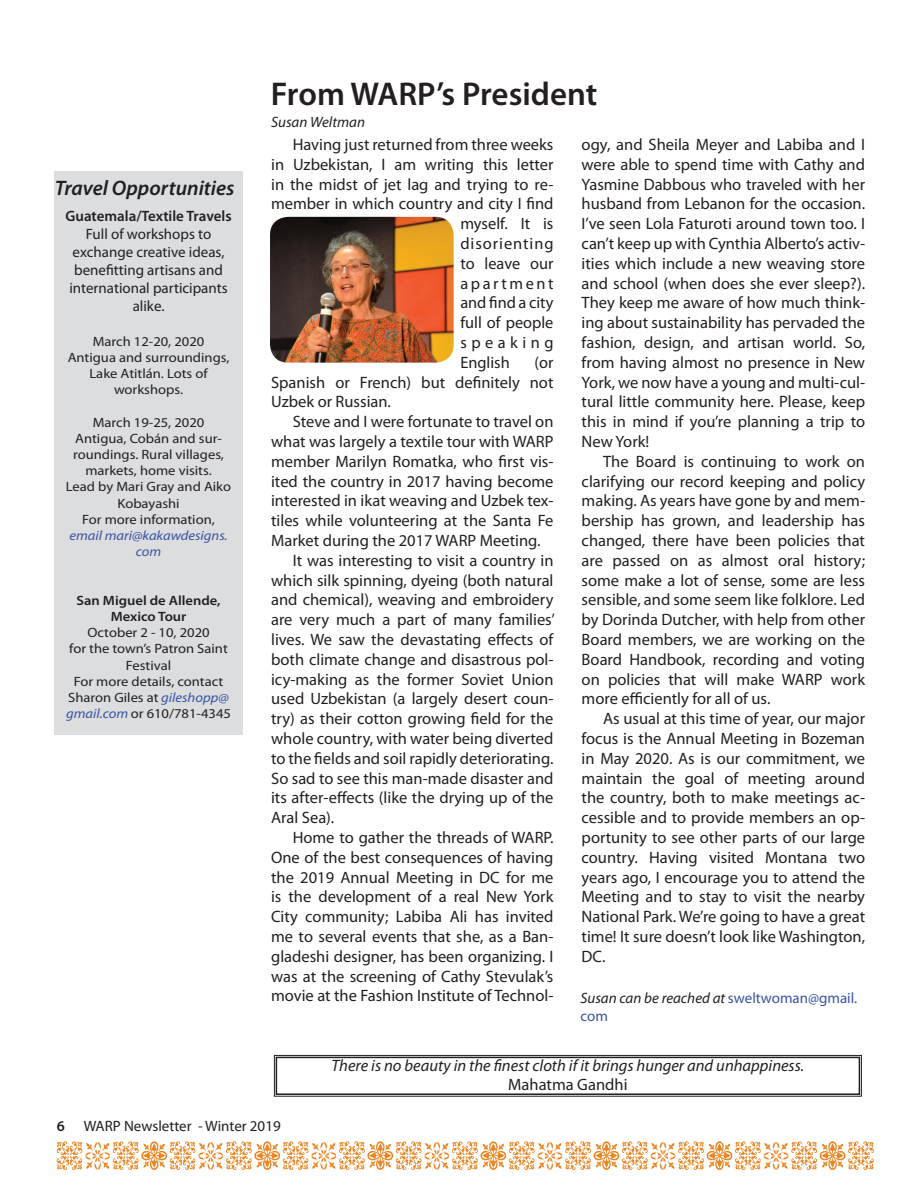
<style>
.page{position:relative;width:918px;height:1188px;background:#fff}
.page>*{position:absolute;margin:0;border:0;box-sizing:border-box;transform-origin:0 0}
.t1{font:600 33px "Myriad Pro";color:#231f20}
.t2{font:italic 600 21px "Myriad Pro";color:#231f20}
.t3{font:16.5px/19.8px "Myriad Pro";color:#231f20;text-align:justify}
.t4{font:italic 16.5px "Myriad Pro";color:#231f20}
.t5{font:16.5px "Myriad Pro";letter-spacing:.055em;color:#231f20}
.t6{font:16.5px "Myriad Pro";letter-spacing:.16em;color:#231f20}
.t7{font:16.5px "Myriad Pro";letter-spacing:.275em;color:#231f20}
.t8{font:15px/18px "Myriad Pro";color:#231f20;text-align:center}
.t9{font:15px/18px "Myriad Pro";color:#3853a3}
.t10{font:600 15px "Myriad Pro";color:#231f20}
.t11{font:italic 15px "Myriad Pro";color:#231f20}
.t12{font:13.5px/16.2px "Myriad Pro";color:#231f20;text-align:center;scale:1.08 1}
.t13{font:600 13.5px/16.2px "Myriad Pro";color:#231f20;text-align:center;scale:1.08 1}
.t14{font:italic 13.5px/16.2px "Myriad Pro";color:#3853a3;text-align:center;scale:1.08 1}
.s1{font-style:italic;color:#3853a3}
.s2{font-style:italic;color:#231f20}
.s3{font-weight:600}
</style>
<div class="page">
<svg style="left:57px;top:1141px;width:817px;height:29px"></svg>
<div style="left:54px;top:171px;width:189px;height:564px;background:#dcdddf"></div>
<img style="left:270px;top:217px;width:184px;height:146px">
<svg style="left:274px;top:1055px;width:588px;height:42px"></svg>
<div style="left:276px;top:1057px;width:584px;height:38px;border:2px solid #231f20"></div>
<p class="t2" style="left:55px;top:175px;width:181px">Travel Opportunities</p>
<p class="t10" style="left:66px;top:207px;width:168px">Guatemala/Textile Travels</p>
<p class="t8" style="left:69px;top:225px;width:160px">Full of workshops to exchange creative ideas, benefitting artisans and international participants alike.</p>
<p class="t12" style="left:68px;top:333px;width:151px">March 12-20, 2020<br>Antigua and surroundings,<br>Lake Atitlán. Lots of workshops.</p>
<p class="t12" style="left:66px;top:414px;width:154px">March 19-25, 2020<br>Antigua, Cobán and sur&shy;roundings. Rural villages, markets, home visits.<br>Lead by Mari Gray and Aiko<br>Kobayashi<br>For more information,</p>
<p class="t14" style="left:69px;top:527px;width:148px">email mari@kakawdesigns. com</p>
<p class="t13" style="left:77px;top:592px;width:135px">San Miguel de Allende,<br>Mexico Tour</p>
<p class="t12" style="left:66px;top:624px;width:154px">October 2 - 10, 2020<br>for the town’s Patron Saint<br>Festival<br>For more details, contact<br>Sharon Giles at <span class="s1">gileshopp@ gmail.com</span> or 610/781-4345</p>
<h1 class="t1" style="left:271px;top:73px;width:328px">From WARP’s President</h1>
<p class="t11" style="left:271px;top:113px;width:95px">Susan Weltman</p>
<p class="t3" style="left:293px;top:134px;width:262px">Having just returned from three weeks</p>
<p class="t3" style="left:271px;top:154px;width:284px">in Uzbekistan, I am writing this letter</p>
<p class="t3" style="left:271px;top:174px;width:284px">in the midst of jet lag and trying to re-</p>
<p class="t3" style="left:271px;top:194px;width:284px">member in which country and city I find</p>
<p class="t3" style="left:460px;top:214px;width:95px">myself. It is</p>
<p class="t5" style="left:460px;top:233px;width:95px">disorienting</p>
<p class="t3" style="left:460px;top:253px;width:95px">to leave our</p>
<p class="t6" style="left:460px;top:273px;width:95px">apartment</p>
<p class="t3" style="left:460px;top:293px;width:95px">and find a city</p>
<p class="t3" style="left:460px;top:313px;width:95px">full of people</p>
<p class="t7" style="left:460px;top:332px;width:95px">speaking</p>
<p class="t3" style="left:460px;top:352px;width:51px">English</p>
<p class="t3" style="left:271px;top:352px;width:284px;text-indent:263px">(or Spanish or French) but definitely not Uzbek or Russian.</p>
<p class="t3" style="left:293px;top:412px;width:262px">Steve and I were fortunate to travel on</p>
<p class="t3" style="left:271px;top:431px;width:284px">what was largely a textile tour with WARP</p>
<p class="t3" style="left:271px;top:451px;width:284px">member Marilyn Romatka, who first vis-</p>
<p class="t3" style="left:271px;top:471px;width:284px">ited the country in 2017 having become</p>
<p class="t3" style="left:271px;top:491px;width:284px">interested in ikat weaving and Uzbek tex-</p>
<p class="t3" style="left:271px;top:511px;width:284px">tiles while volunteering at the Santa Fe</p>
<p class="t3" style="left:271px;top:530px;width:271px">Market during the 2017 WARP Meeting.</p>
<p class="t3" style="left:293px;top:550px;width:262px">It was interesting to visit a country in</p>
<p class="t3" style="left:271px;top:570px;width:284px">which silk spinning, dyeing (both natural</p>
<p class="t3" style="left:271px;top:590px;width:284px">and chemical), weaving and embroidery</p>
<p class="t3" style="left:271px;top:610px;width:285px">are very much a part of many families’</p>
<p class="t3" style="left:271px;top:629px;width:284px">lives. We saw the devastating effects of</p>
<p class="t3" style="left:271px;top:649px;width:284px">both climate change and disastrous pol-</p>
<p class="t3" style="left:271px;top:669px;width:284px">icy-making as the former Soviet Union</p>
<p class="t3" style="left:271px;top:689px;width:284px">used Uzbekistan (a largely desert coun-</p>
<p class="t3" style="left:271px;top:709px;width:284px">try) as their cotton growing field for the</p>
<p class="t3" style="left:271px;top:728px;width:284px">whole country, with water being diverted</p>
<p class="t3" style="left:271px;top:748px;width:284px">to the fields and soil rapidly deteriorating.</p>
<p class="t3" style="left:271px;top:768px;width:284px">So sad to see this man-made disaster and</p>
<p class="t3" style="left:271px;top:788px;width:284px">its after-effects (like the drying up of the</p>
<p class="t3" style="left:271px;top:808px;width:65px">Aral Sea).</p>
<p class="t3" style="left:293px;top:827px;width:262px">Home to gather the threads of WARP.</p>
<p class="t3" style="left:271px;top:847px;width:284px">One of the best consequences of having</p>
<p class="t3" style="left:271px;top:867px;width:284px">the 2019 Annual Meeting in DC for me</p>
<p class="t3" style="left:271px;top:887px;width:284px">is the development of a real New York</p>
<p class="t3" style="left:271px;top:907px;width:284px">City community; Labiba Ali has invited</p>
<p class="t3" style="left:271px;top:926px;width:284px">me to several events that she, as a Ban-</p>
<p class="t3" style="left:271px;top:946px;width:284px">gladeshi designer, has been organizing. I</p>
<p class="t3" style="left:271px;top:966px;width:284px">was at the screening of Cathy Stevulak’s</p>
<p class="t3" style="left:271px;top:986px;width:284px">movie at the Fashion Institute of Technol-</p>
<p class="t3" style="left:582px;top:134px;width:285px">ogy, and Sheila Meyer and Labiba and I were able to spend time with Cathy and Yasmine Dabbous who traveled with her husband from Lebanon for the occasion.<br>I’ve seen Lola Faturoti around town too. I can’t keep up with Cynthia Alberto’s activ&shy;ities which include a new weaving store and school (when does she ever sleep?).<br>They keep me aware of how much think&shy;ing about sustainability has pervaded the fashion, design, and artisan world. So, from having almost no presence in New York, we now have a young and multi-cul&shy;tural little community here. Please, keep this in mind if you’re planning a trip to New York!</p>
<p class="t3" style="left:582px;top:451px;width:285px;text-indent:22px">The Board is continuing to work on clarifying our record keeping and policy making. As years have gone by and mem&shy;bership has grown, and leadership has changed, there have been policies that are passed on as almost oral history; some make a lot of sense, some are less sensible, and some seem like folklore. Led by Dorinda Dutcher, with help from other Board members, we are working on the Board Handbook, recording and voting on policies that will make WARP work more efficiently for all of us.</p>
<p class="t3" style="left:582px;top:709px;width:285px;text-indent:22px">As usual at this time of year, our major focus is the Annual Meeting in Bozeman in May 2020. As is our commitment, we maintain the goal of meeting around the country, both to make meetings ac&shy;cessible and to provide members an op&shy;portunity to see other parts of our large country. Having visited Montana two years ago, I encourage you to attend the Meeting and to stay to visit the nearby National Park. We’re going to have a great time! It sure doesn’t look like Washington, DC.</p>
<p class="t9" style="left:580px;top:989px;width:278px"><span class="s2">Susan can be reached at</span> sweltwoman@gmail. com</p>
<p class="t4" style="left:332px;top:1055px;width:474px">There is no beauty in the finest cloth if it brings hunger and unhappiness.</p>
<p class="t3" style="left:508px;top:1075px;width:121px">Mahatma Gandhi</p>
<p class="t8" style="left:57px;top:1117px;width:226px"><span class="s3">6</span> WARP Newsletter - Winter 2019</p>
</div>
